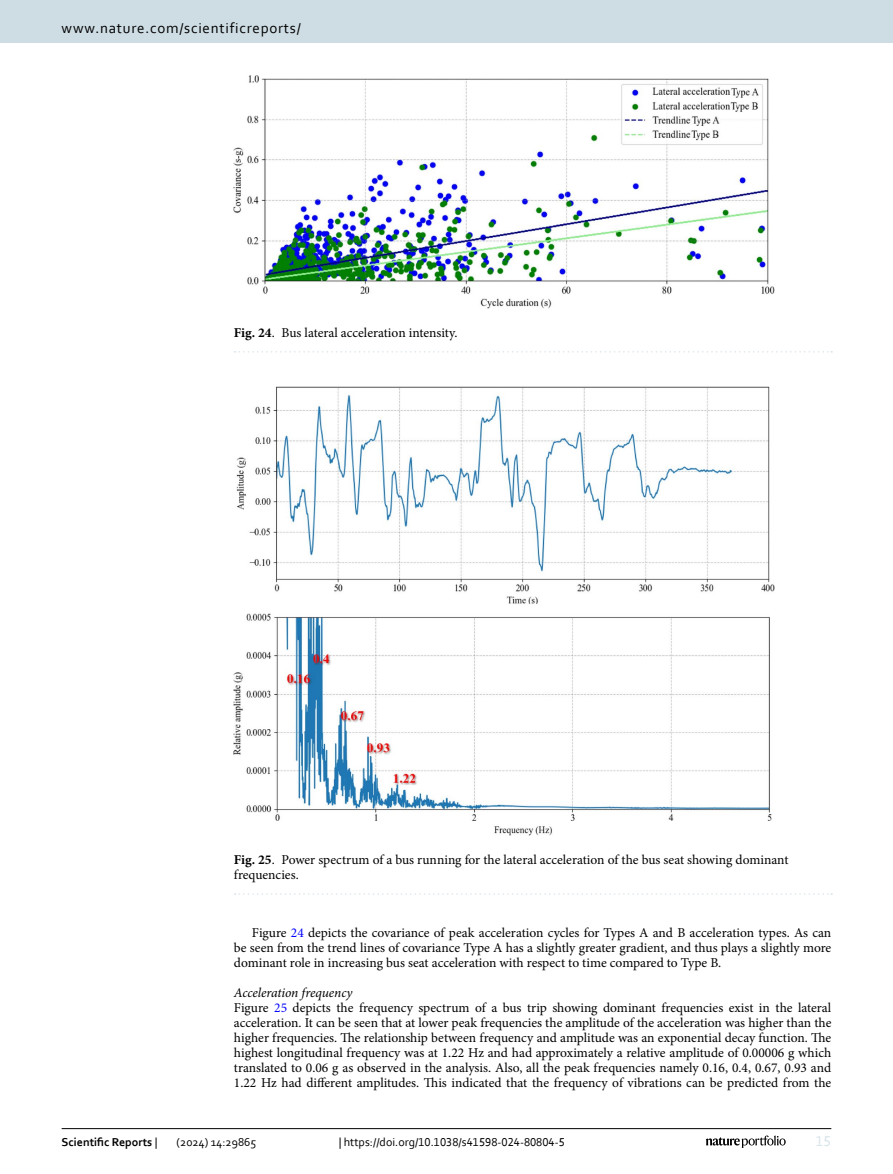
<style>
.page{position:relative;width:893px;height:1174px;background:#fff}
.page>*{position:absolute;margin:0;border:0;box-sizing:border-box;transform-origin:0 0}
.t1{font:15px "Corbel";letter-spacing:.05em;color:#000}
.t2{font:15px "Corbel";color:#d9e4eb}
.Body_Text{font:13.5px/15px "Minion Pro";color:#000;text-align:justify}
.Body_Text_Indent{font:13.5px/15px "Minion Pro";color:#000;text-align:justify}
.Figure_Caption{font:13.5px/15px "Minion Pro";color:#000}
.Head_3{font:italic 13.5px "Minion Pro";letter-spacing:-.005em;color:#000}
.t3{font:12px "Corbel";color:#000}
.t4{font:700 12px "Corbel";color:#000}
.s1{font-weight:700}
.s2{color:#00f}
.s3{font-weight:400}
</style>
<div class="page">
<img style="left:234px;top:386px;width:541px;height:450px">
<svg style="left:235px;top:893px;width:597px;height:1px"></svg>
<img style="left:234px;top:76px;width:541px;height:233px">
<svg style="left:235px;top:351px;width:597px;height:1px"></svg>
<hr style="left:62px;top:1128px;width:769px;height:1px;background:#000">
<svg style="left:706px;top:1135px;width:80px;height:12px"></svg>
<div style="left:0;top:0;width:893px;height:43px;background:#cedde4"></div>
<p class="t1" style="left:62px;top:18px;width:241px">www.nature.com/scientificreports/</p>
<p class="Figure_Caption" style="left:234px;top:325px;width:225px"><span class="s1">Fig. 24</span>. Bus lateral acceleration intensity.</p>
<p class="Figure_Caption" style="left:234px;top:852px;width:556px"><span class="s1">Fig. 25</span>. Power spectrum of a bus running for the lateral acceleration of the bus seat showing dominant frequencies.</p>
<p class="Body_Text_Indent" style="left:234px;top:925px;width:599px;text-indent:18px">Figure <span class="s2">24</span> depicts the covariance of peak acceleration cycles for Types A and B acceleration types. As can be seen from the trend lines of covariance Type A has a slightly greater gradient, and thus plays a slightly more dominant role in increasing bus seat acceleration with respect to time compared to Type B.</p>
<p class="Head_3" style="left:234px;top:983px;width:120px">Acceleration frequency</p>
<p class="Body_Text" style="left:234px;top:1000px;width:599px">Figure <span class="s2">25</span> depicts the frequency spectrum of a bus trip showing dominant frequencies exist in the lateral acceleration. It can be seen that at lower peak frequencies the amplitude of the acceleration was higher than the higher frequencies. The relationship between frequency and amplitude was an exponential decay function. The highest longitudinal frequency was at 1.22 Hz and had approximately a relative amplitude of 0.00006 g which translated to 0.06 g as observed in the analysis. Also, all the peak frequencies namely 0.16, 0.4, 0.67, 0.93 and 1.22 Hz had different amplitudes. This indicated that the frequency of vibrations can be predicted from the</p>
<p class="t4" style="left:62px;top:1134px;width:97px">Scientific Reports <span class="s3">|</span></p>
<p class="t3" style="left:177px;top:1134px;width:81px">(2024) 14:29865</p>
<p class="t3" style="left:339px;top:1134px;width:228px">| https://doi.org/10.1038/s41598-024-80804-5</p>
<p class="t2" style="left:816px;top:1132px;width:17px">15</p>
</div>
